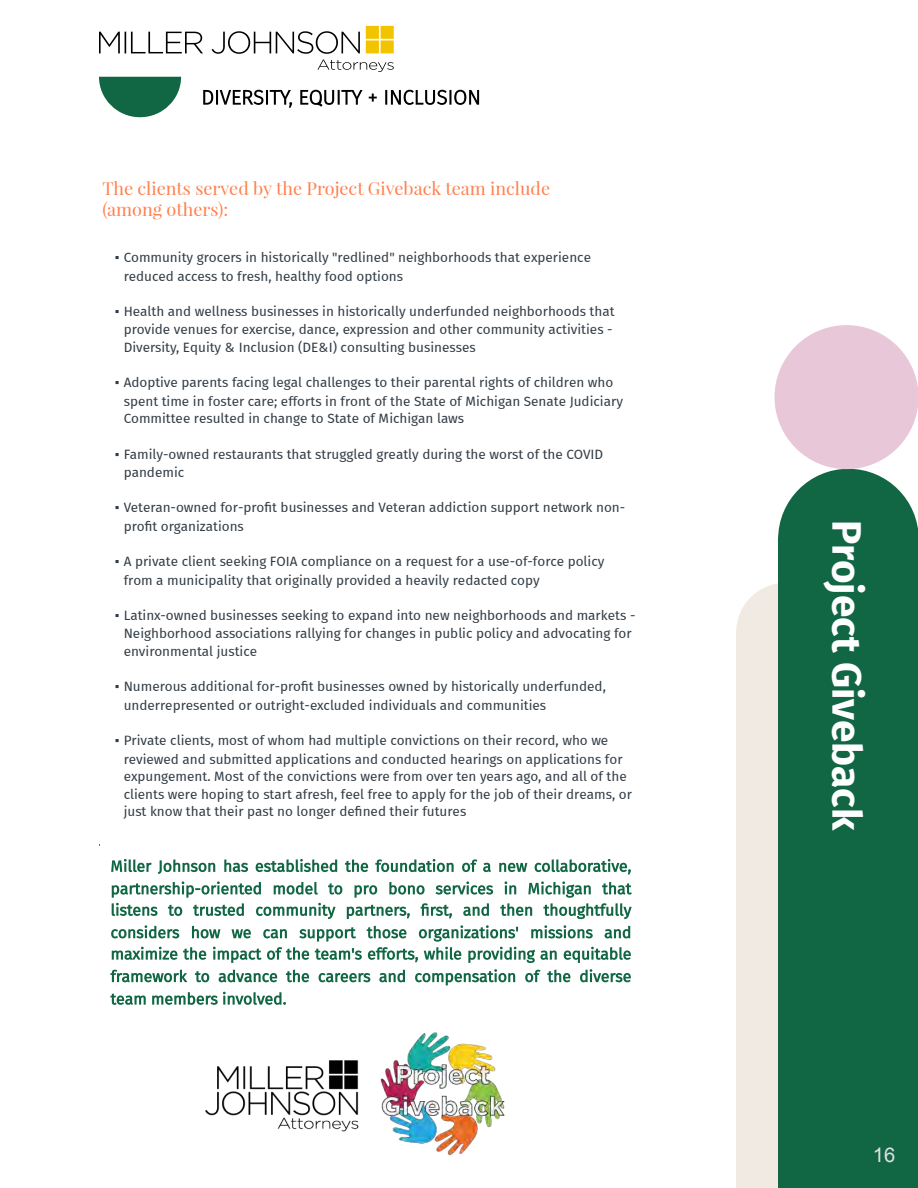
<style>
.page{position:relative;width:918px;height:1188px;background:#fff}
.page>*{position:absolute;margin:0;border:0;box-sizing:border-box;transform-origin:0 0}
.t1{font:700 40.5px "Fira Sans";color:#fff}
.t2{font:20.25px "Arial";color:#dfe0e5}
.t3{font:18px/21.3px "Playfair Display";color:#ff7f4d}
.t4{font:13.5px/19px "Fira Sans";color:#323c45}
.s1{font-family:"Arial"}
</style>
<div class="page">
<div style="left:736px;top:634px;width:99px;height:554px;background:#f0eae2"></div>
<div style="left:736px;top:631px;width:99px;height:5px;background:#f0eae2"></div>
<svg style="left:736px;top:583px;width:42px;height:48px"></svg>
<div style="left:778px;top:542px;width:140px;height:646px;background:#164"></div>
<div style="left:778px;top:538px;width:140px;height:6px;background:#164"></div>
<svg style="left:775px;top:325px;width:143px;height:213px"></svg>
<svg style="left:203px;top:90px;width:276px;height:18px"></svg>
<svg style="left:99px;top:77px;width:82px;height:40px"></svg>
<svg style="left:99px;top:32px;width:104px;height:21px"></svg>
<svg style="left:212px;top:31px;width:148px;height:23px"></svg>
<svg style="left:366px;top:26px;width:28px;height:27px"></svg>
<svg style="left:317px;top:60px;width:77px;height:12px"></svg>
<img style="left:206px;top:1032px;width:299px;height:124px">
<svg style="left:111px;top:859px;width:520px;height:16px"></svg>
<svg style="left:112px;top:881px;width:520px;height:38px"></svg>
<svg style="left:111px;top:925px;width:520px;height:38px"></svg>
<svg style="left:110px;top:969px;width:521px;height:17px"></svg>
<svg style="left:110px;top:992px;width:176px;height:13px"></svg>
<h3 class="t3" style="left:102px;top:177px;width:449px">The clients served by the Project Giveback team include (among others):</h3>
<p class="t4" style="left:124px;top:248px;width:469px;text-indent:-9px"><span class="s1">▪</span> Community grocers in historically "redlined" neighborhoods that experience reduced access to fresh, healthy food options</p>
<p class="t4" style="left:124px;top:302px;width:492px;line-height:18px;text-indent:-9px"><span class="s1">▪</span> Health and wellness businesses in historically underfunded neighborhoods that provide venues for exercise, dance, expression and other community activities -<br>Diversity, Equity &amp; Inclusion (DE&amp;I) consulting businesses</p>
<p class="t4" style="left:124px;top:373px;width:501px;text-indent:-9px"><span class="s1">▪</span> Adoptive parents facing legal challenges to their parental rights of children who spent time in foster care; efforts in front of the State of Michigan Senate Judiciary</p>
<p class="t4" style="left:124px;top:409px;width:342px">Committee resulted in change to State of Michigan laws</p>
<p class="t4" style="left:124px;top:445px;width:481px;line-height:18px;text-indent:-9px"><span class="s1">▪</span> Family-owned restaurants that struggled greatly during the worst of the COVID pandemic</p>
<p class="t4" style="left:124px;top:497px;width:503px;text-indent:-9px"><span class="s1">▪</span> Veteran-owned for-profit businesses and Veteran addiction support network non&shy;profit organizations</p>
<p class="t4" style="left:124px;top:551px;width:482px;text-indent:-9px"><span class="s1">▪</span> A private client seeking FOIA compliance on a request for a use-of-force policy from a municipality that originally provided a heavily redacted copy</p>
<p class="t4" style="left:124px;top:606px;width:513px;line-height:18px;text-indent:-9px"><span class="s1">▪</span> Latinx-owned businesses seeking to expand into new neighborhoods and markets -<br>Neighborhood associations rallying for changes in public policy and advocating for environmental justice</p>
<p class="t4" style="left:124px;top:676px;width:484px;text-indent:-9px"><span class="s1">▪</span> Numerous additional for-profit businesses owned by historically underfunded, underrepresented or outright-excluded individuals and communities</p>
<p class="t4" style="left:124px;top:730px;width:500px;text-indent:-9px"><span class="s1">▪</span> Private clients, most of whom had multiple convictions on their record, who we reviewed and submitted applications and conducted hearings on applications for</p>
<p class="t4" style="left:124px;top:767px;width:510px;line-height:17.4px">expungement. Most of the convictions were from over ten years ago, and all of the clients were hoping to start afresh, feel free to apply for the job of their dreams, or just know that their past no longer defi ned their futures</p>
<h1 class="t1" style="left:881px;top:520px;width:312px;rotate:90deg">Project Giveback</h1>
<h2 class="t2" style="left:873px;top:1144px;width:24px">16</h2>
</div>
